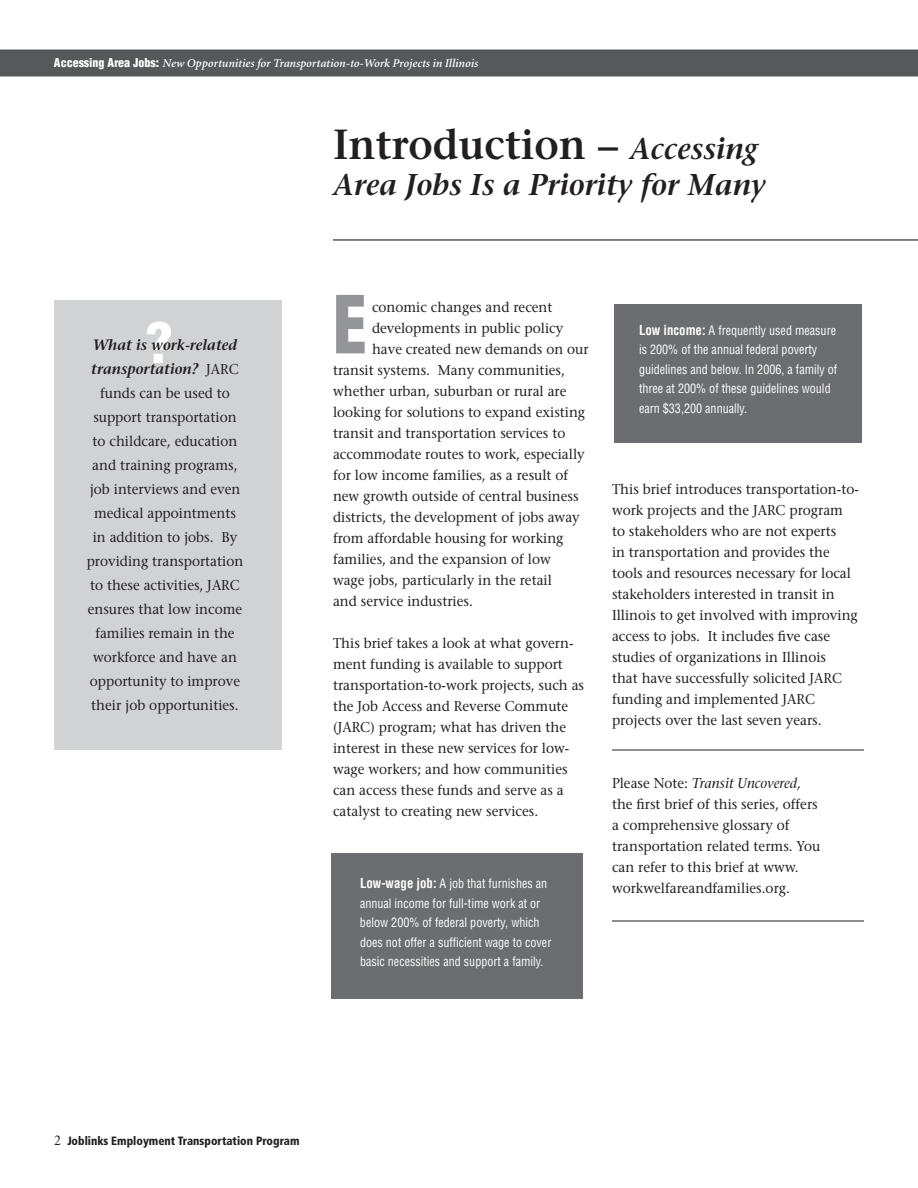
<style>
.page{position:relative;width:918px;height:1188px;background:#fff}
.page>*{position:absolute;margin:0;border:0;box-sizing:border-box;transform-origin:0 0}
.t1{font:900 condensed 78px "Helvetica";color:#939598;scale:.88 1}
.t2{font:900 condensed 54px "Helvetica";color:#fff}
.t3{font:600 42px "Stone Serif";color:#231f20;scale:.95 1}
.t4{font:italic 600 30px "Stone Serif";color:#231f20;scale:.95 1}
.t5{font:italic 600 15px "Stone Serif";color:#231f20;scale:.95 1}
.t6{font:14.25px/21px "Stone Serif";color:#231f20;scale:.95 1}
.t7{font:condensed 12.75px/19.5px "Helvetica";color:#fff;scale:.95 1}
.t8{font:italic 600 12px "Minion";color:#fff}
.t9{font:900 condensed 12px "Frutiger";color:#231f20;scale:.95 1}
.s1{font-family:"Helvetica";font-weight:900;font-style:normal;font-stretch:condensed}
.s2{font-style:italic;font-size:30px}
.s3{font-weight:700;font-size:13.5px}
.s4{font-style:italic}
.s5{font-family:"Minion";font-weight:400;font-stretch:normal;font-size:15px}
</style>
<div class="page">
<div style="left:0;top:50px;width:918px;height:26px;background:#57585a"></div>
<hr style="left:333px;top:239px;width:585px;height:2px;background:#231f20">
<div style="left:54px;top:300px;width:228px;height:450px;background:#d1d2d4"></div>
<div style="left:614px;top:304px;width:248px;height:138px;background:#6c6d70"></div>
<hr style="left:612px;top:750px;width:252px;height:1px;background:#231f20">
<hr style="left:612px;top:921px;width:252px;height:1px;background:#231f20">
<div style="left:332px;top:854px;width:252px;height:145px;background:#6c6d70"></div>
<p class="t8" style="left:54px;top:57px;width:425px"><span class="s1">Accessing Area Jobs:</span> New Opportunities for Transportation-to-Work Projects in Illinois</p>
<h2 class="t2" style="left:146px;top:309px;width:28px">?</h2>
<p class="t5" style="left:93px;top:336px;width:154px">What is work-related</p>
<p class="t5" style="left:91px;top:360px;width:114px">transportation?</p>
<p class="t6" style="left:206px;top:359px;width:36px">JARC</p>
<p class="t6" style="left:100px;top:383px;width:138px">funds can be used to</p>
<p class="t6" style="left:93px;top:407px;width:152px">support transportation</p>
<p class="t6" style="left:93px;top:431px;width:154px">to childcare, education</p>
<p class="t6" style="left:92px;top:455px;width:155px">and training programs,</p>
<p class="t6" style="left:90px;top:479px;width:160px">job interviews and even</p>
<p class="t6" style="left:94px;top:503px;width:151px">medical appointments</p>
<p class="t6" style="left:93px;top:527px;width:154px">in addition to jobs. By</p>
<p class="t6" style="left:87px;top:551px;width:166px">providing transportation</p>
<p class="t6" style="left:90px;top:575px;width:159px">to these activities, JARC</p>
<p class="t6" style="left:88px;top:599px;width:164px">ensures that low income</p>
<p class="t6" style="left:95px;top:623px;width:148px">families remain in the</p>
<p class="t6" style="left:93px;top:647px;width:153px">workforce and have an</p>
<p class="t6" style="left:90px;top:671px;width:159px">opportunity to improve</p>
<p class="t6" style="left:91px;top:695px;width:157px">their job opportunities.</p>
<h3 class="t3" style="left:333px;top:119px;width:449px">Introduction – <span class="s2">Accessing</span></h3>
<h3 class="t4" style="left:333px;top:167px;width:457px">Area Jobs Is a Priority for Many</h3>
<h1 class="t1" style="left:333px;top:275px;width:40px">E</h1>
<p class="t6" style="left:372px;top:296px;width:192px">conomic changes and recent</p>
<p class="t6" style="left:372px;top:317px;width:203px">developments in public policy</p>
<p class="t6" style="left:372px;top:338px;width:230px">have created new demands on our</p>
<p class="t6" style="left:333px;top:359px;width:246px">transit systems. Many communities,</p>
<p class="t6" style="left:333px;top:380px;width:247px">whether urban, suburban or rural are</p>
<p class="t6" style="left:333px;top:401px;width:267px">looking for solutions to expand existing</p>
<p class="t6" style="left:333px;top:422px;width:246px">transit and transportation services to</p>
<p class="t6" style="left:333px;top:443px;width:267px">accommodate routes to work, especially</p>
<p class="t6" style="left:333px;top:464px;width:249px">for low income families, as a result of</p>
<p class="t6" style="left:333px;top:485px;width:260px">new growth outside of central business</p>
<p class="t6" style="left:333px;top:506px;width:261px">districts, the development of jobs away</p>
<p class="t6" style="left:333px;top:527px;width:244px">from affordable housing for working</p>
<p class="t6" style="left:333px;top:548px;width:231px">families, and the expansion of low</p>
<p class="t6" style="left:333px;top:569px;width:232px">wage jobs, particularly in the retail</p>
<p class="t6" style="left:333px;top:590px;width:149px">and service industries.</p>
<p class="t6" style="left:333px;top:632px;width:266px">This brief takes a look at what govern&shy;ment funding is available to support transportation-to-work projects, such as the Job Access and Reverse Commute (JARC) program; what has driven the interest in these new services for low&shy;wage workers; and how communities can access these funds and serve as a catalyst to creating new services.</p>
<p class="t7" style="left:360px;top:874px;width:203px"><span class="s3">Low-wage job:</span> A job that furnishes an annual income for full-time work at or below 200% of federal poverty, which does not offer a sufficient wage to cover basic necessities and support a family.</p>
<p class="t7" style="left:639px;top:320px;width:210px"><span class="s3">Low income:</span> A frequently used measure is 200% of the annual federal poverty guidelines and below. In 2006, a family of three at 200% of these guidelines would earn $33,200 annually.</p>
<p class="t6" style="left:612px;top:478px;width:261px">This brief introduces transportation-to&shy;work projects and the JARC program to stakeholders who are not experts<br>in transportation and provides the tools and resources necessary for local stakeholders interested in transit in Illinois to get involved with improving access to jobs. It includes five case studies of organizations in Illinois<br>that have successfully solicited JARC funding and implemented JARC projects over the last seven years.</p>
<p class="t6" style="left:612px;top:772px;width:221px">Please Note: <span class="s4">Transit Uncovered, </span>the first brief of this series, offers a comprehensive glossary of transportation related terms. You can refer to this brief at www. workwelfareandfamilies.org.</p>
<p class="t9" style="left:54px;top:1134px;width:260px"><span class="s5">2</span> Joblinks Employment Transportation Program</p>
</div>
